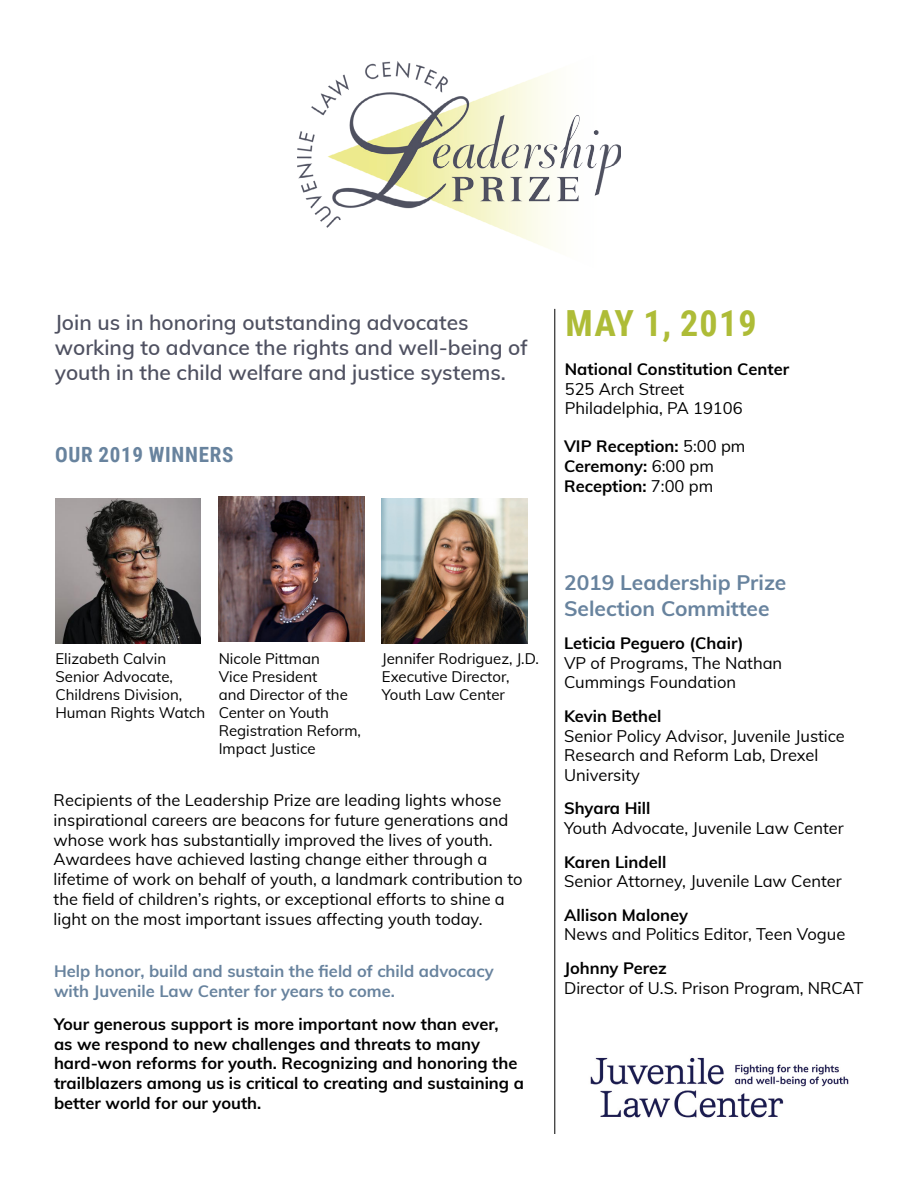
<style>
.page{position:relative;width:918px;height:1188px;background:#fff}
.page>*{position:absolute;margin:0;border:0;box-sizing:border-box;transform-origin:0 0}
.t1{font:700 36px "Roboto Condensed";letter-spacing:.035em;color:#aebc37}
.t2{font:600 21px/25.2px "Muli";color:#4f5161}
.t3{font:700 21px/25.2px "Muli";color:#68839e}
.t4{font:700 21px "Roboto Condensed";letter-spacing:.035em;color:#68839e}
.t5{font:16.5px/19.8px "Muli";color:#000}
.t6{font:700 16.5px/19.8px "Muli";color:#000}
.t7{font:700 16.5px/19.8px "Muli";color:#68839e}
.t8{font:15px/18px "Muli";color:#000}
.s1{font-weight:400}
</style>
<div class="page">
<img style="left:297px;top:61px;width:324px;height:189px">
<hr style="left:554px;top:309px;width:1px;height:825px;background:#000">
<img style="left:590px;top:1057px;width:259px;height:61px">
<img style="left:56px;top:498px;width:145px;height:146px">
<img style="left:219px;top:497px;width:145px;height:145px">
<img style="left:382px;top:498px;width:145px;height:146px">
<p class="t2" style="left:55px;top:309px;width:475px">Join us in honoring outstanding advocates working to advance the rights and well-being of youth in the child welfare and justice systems.</p>
<h1 class="t1" style="left:565px;top:298px;width:193px">MAY 1, 2019</h1>
<p class="t6" style="left:565px;top:358px;width:226px">National Constitution Center</p>
<p class="t5" style="left:565px;top:378px;width:179px">525 Arch Street<br>Philadelphia, PA 19106</p>
<p class="t6" style="left:564px;top:436px;width:183px">VIP Reception: <span class="s1">5:00 pm<br></span>Ceremony: <span class="s1">6:00 pm<br></span>Reception: <span class="s1">7:00 pm</span></p>
<p class="t4" style="left:55px;top:439px;width:180px">OUR 2019 WINNERS</p>
<p class="t8" style="left:56px;top:649px;width:151px">Elizabeth Calvin<br>Senior Advocate,<br>Childrens Division,<br>Human Rights Watch</p>
<p class="t8" style="left:219px;top:649px;width:144px">Nicole Pittman<br>Vice President<br>and Director of the<br>Center on Youth<br>Registration Reform,<br>Impact Justice</p>
<p class="t8" style="left:382px;top:649px;width:158px">Jennifer Rodriguez, J.D.<br>Executive Director,<br>Youth Law Center</p>
<p class="t5" style="left:54px;top:789px;width:470px">Recipients of the Leadership Prize are leading lights whose inspirational careers are beacons for future generations and whose work has substantially improved the lives of youth.<br>Awardees have achieved lasting change either through a lifetime of work on behalf of youth, a landmark contribution to the field of children’s rights, or exceptional efforts to shine a light on the most important issues affecting youth today.</p>
<p class="t7" style="left:54px;top:960px;width:441px">Help honor, build and sustain the field of child advocacy with Juvenile Law Center for years to come.</p>
<p class="t6" style="left:54px;top:1013px;width:471px">Your generous support is more important now than ever,<br>as we respond to new challenges and threats to many hard-won reforms for youth. Recognizing and honoring the trailblazers among us is critical to creating and sustaining a better world for our youth.</p>
<p class="t3" style="left:564px;top:569px;width:224px">2019 Leadership Prize<br>Selection Committee</p>
<p class="t6" style="left:564px;top:632px;width:181px">Leticia Peguero (Chair)</p>
<p class="t5" style="left:564px;top:652px;width:220px">VP of Programs, The Nathan<br>Cummings Foundation</p>
<p class="t6" style="left:564px;top:705px;width:99px">Kevin Bethel</p>
<p class="t5" style="left:564px;top:725px;width:282px">Senior Policy Advisor, Juvenile Justice<br>Research and Reform Lab, Drexel<br>University</p>
<p class="t6" style="left:564px;top:798px;width:88px">Shyara Hill</p>
<p class="t5" style="left:564px;top:818px;width:281px">Youth Advocate, Juvenile Law Center</p>
<p class="t6" style="left:564px;top:851px;width:104px">Karen Lindell</p>
<p class="t5" style="left:564px;top:871px;width:279px">Senior Attorney, Juvenile Law Center</p>
<p class="t6" style="left:564px;top:904px;width:125px">Allison Maloney</p>
<p class="t5" style="left:564px;top:924px;width:283px">News and Politics Editor, Teen Vogue</p>
<p class="t6" style="left:564px;top:957px;width:104px">Johnny Perez</p>
<p class="t5" style="left:564px;top:977px;width:301px">Director of U.S. Prison Program, NRCAT</p>
</div>
